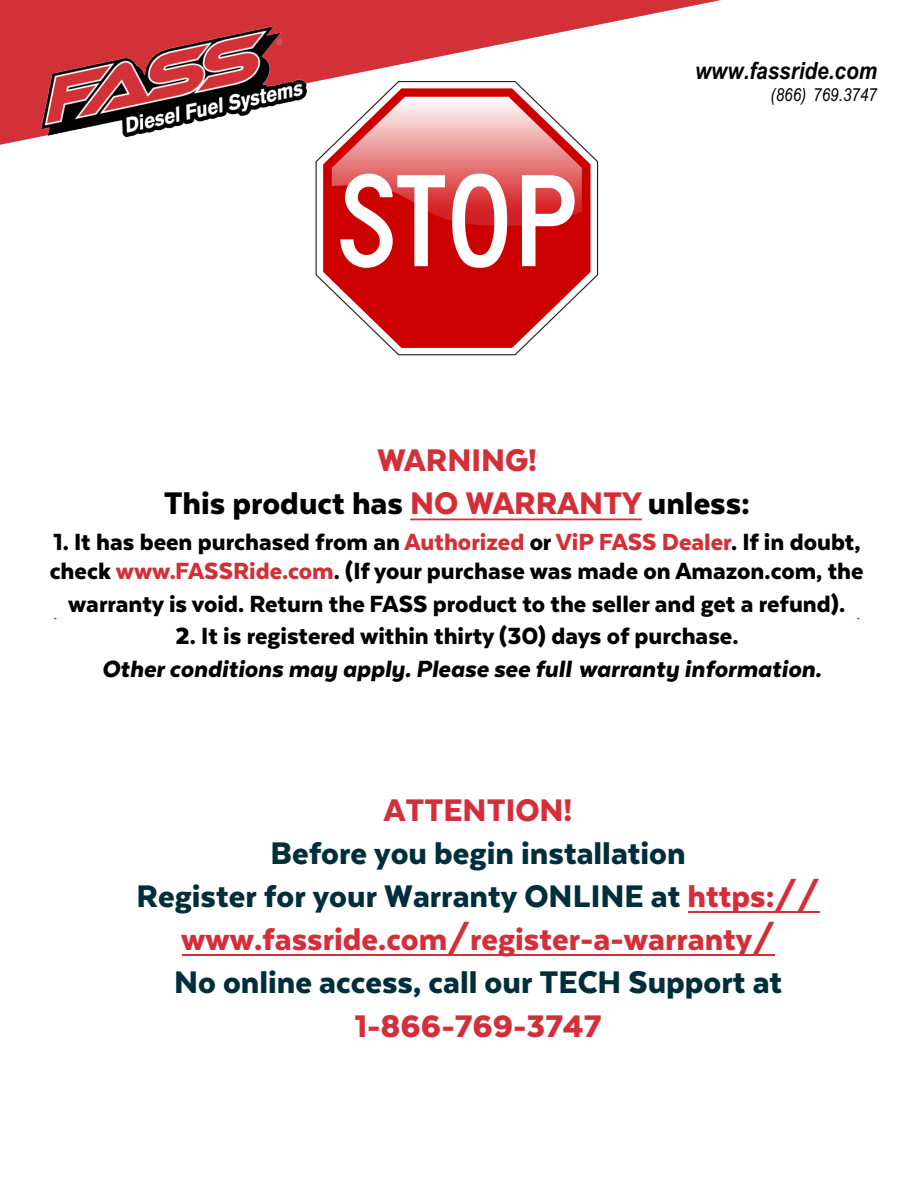
<style>
.page{position:relative;width:918px;height:1188px;background:#fff}
.page>*{position:absolute;margin:0;border:0;box-sizing:border-box;transform-origin:0 0}
.t1{font:900 36px/43.2px "Texta";color:#002e3b;text-align:center}
.t2{font:900 36px/43.2px "Texta";color:#000;text-align:center}
.t3{font:900 36px "Texta";color:#d52e3b}
.t4{font:900 27px/29.2px "Texta";color:#000}
.t5{font:italic 900 27px/32.4px "Texta";color:#000;text-align:center}
.t6{font:italic 700 23.7px "Arial";color:#020302;scale:.87 1}
.t7{font:italic 18px "Arial";letter-spacing:.005em;color:#020302;scale:.84 1}
.s1{color:#d32f38}
.s2{font-style:normal}
.s3{color:#d52e3b}
</style>
<div class="page">
<svg style="left:0;top:0;width:721px;height:145px;fill:#d23138"></svg>
<img style="left:42px;top:27px;width:264px;height:109px">
<svg style="left:315px;top:80px;width:284px;height:276px"></svg>
<svg style="left:323px;top:88px;width:268px;height:260px;fill:#c00"></svg>
<svg style="left:332px;top:97px;width:250px;height:171px"></svg>
<hr style="left:182px;top:954px;width:593px;height:2px;background:#d52e3b">
<hr style="left:688px;top:911px;width:131px;height:2px;background:#d52e3b">
<hr style="left:410px;top:519px;width:232px;height:1px;background:#d32f38">
<p class="t6" style="left:695px;top:55px;width:211px">www.fassride.com</p>
<p class="t7" style="left:771px;top:83px;width:128px">(866) 769.3747</p>
<p class="t2" style="left:164px;top:438px;width:588px"><span class="s1">WARNING!<br></span>This product has <span class="s1">NO WARRANTY</span> unless:</p>
<p class="t4" style="left:50px;top:527px;width:816px">1. It has been purchased from an <span class="s1">Authorized</span> or <span class="s1">ViP FASS Dealer</span>. If in doubt, check <span class="s1">www.FASSRide.com</span>. (If your purchase was made on Amazon.com, the</p>
<p class="t4" style="left:68px;top:589px;width:778px">warranty is void. Return the FASS product to the seller and get a refund).</p>
<p class="t5" style="left:102px;top:619px;width:721px"><span class="s2">2. It is registered within thirty (30) days of purchase.<br></span>Other conditions may apply. Please see full warranty information.</p>
<h1 class="t3" style="left:384px;top:791px;width:190px">ATTENTION!</h1>
<h1 class="t1" style="left:136px;top:831px;width:685px">Before you begin installation<br>Register for your Warranty ONLINE at <span class="s3">https:// www.fassride.com/register-a-warranty/</span></h1>
<h1 class="t1" style="left:174px;top:960px;width:610px">No online access, call our TECH Support at</h1>
<h1 class="t3" style="left:355px;top:1007px;width:248px">1-866-769-3747</h1>
</div>
